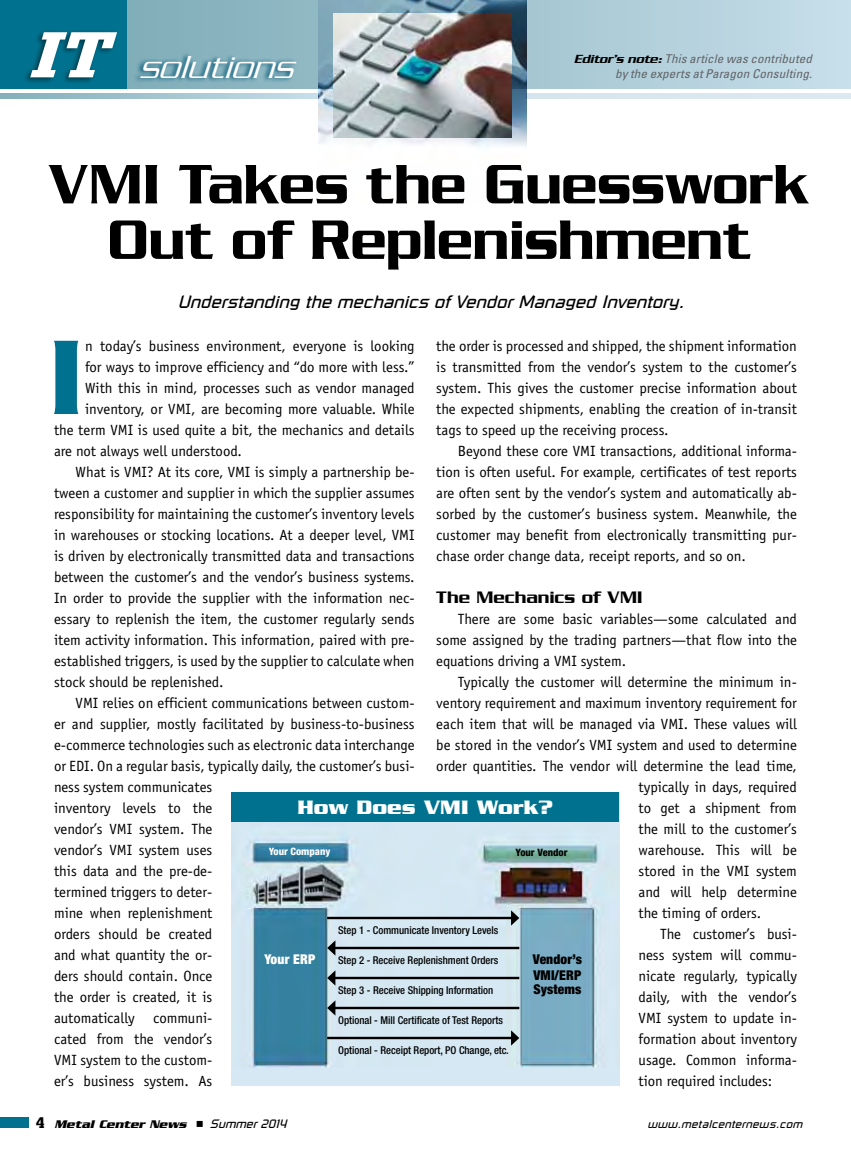
<style>
.page{position:relative;width:851px;height:1161px;background:#fff}
.page>*{position:absolute;margin:0;border:0;box-sizing:border-box;transform-origin:0 0}
.t1{font:500 114.45px "Serpentine Std";color:#00728f}
.t2{font:500 60px/55.5px "Serpentine Std";letter-spacing:-.005em;color:#000;text-align:center;scale:.95 1}
.t3{font:italic 300 34.5px "Serpentine Std";letter-spacing:.01em;color:#fff}
.t4{font:700 21px "Serpentine Std";color:#fff}
.t5{font:500 18px "Serpentine Std";letter-spacing:-.005em;color:#000}
.t6{font:italic 17.85px "Russell Square Std";color:#000}
.t7{font:14.85px/21px "Officina Sans Std";color:#000;text-align:justify}
.t8{font:900 condensed 13.5px/15.8px "Helvetica Neue LT Std";letter-spacing:.01em;color:#000}
.t9{font:900 condensed 13.5px "Helvetica Neue LT Std";letter-spacing:.01em;color:#fff}
.t10{font:italic condensed 12.15px/15px "Univers LT Std";letter-spacing:.015em;color:#616468;text-align:right;scale:1.07 1}
.t11{font:italic 700 12px "Serpentine Std";color:#000}
.t12{font:italic 11.25px "Russell Square Std";letter-spacing:.02em;color:#000}
.t13{font:500 condensed 10.8px "Helvetica Neue LT Std";color:#000}
.t14{font:800 condensed 10.2px "Helvetica Neue LT Std";color:#fff}
.t15{font:800 condensed 10.2px "Helvetica Neue LT Std";color:#000}
.s1{font-family:"Glypha LT Std";font-weight:900;font-size:63px}
.s2{font-family:"Serpentine Std";font-weight:500;font-stretch:normal;font-size:12.75px;color:#000}
.s3{font-family:"Glypha LT Std";font-weight:900;font-style:normal;font-size:15px}
.s4{font-family:"Universal Newswith Comm Pi";font-weight:400;font-style:normal}
.s5{font-family:"Russell Square Std";font-weight:400}
</style>
<div class="page">
<img style="left:318px;top:88px;width:208px;height:60px">
<svg style="left:126px;top:0;width:724px;height:88px;background:#a0c1cd"></svg>
<svg style="left:0;top:93px;width:318px;height:6px;background:#a3c5d0"></svg>
<div style="left:526px;top:93px;width:324px;height:6px;background:#d9e7ef"></div>
<div style="left:0;top:0;width:126px;height:88px;background:#00728f"></div>
<div style="left:0;top:1118px;width:28px;height:10px;background:#00728f"></div>
<div style="left:23px;top:29px;width:96px;height:56px;background:#000;opacity:.5"></div>
<svg style="left:133px;top:52px;width:164px;height:31px;background:#6da0af"></svg>
<img style="left:333px;top:14px;width:179px;height:124px">
<img style="left:232px;top:822px;width:387px;height:264px">
<div style="left:232px;top:792px;width:387px;height:30px;background:#00728f"></div>
<hr style="left:327px;top:917px;width:186px;height:2px;background:#000">
<svg style="left:511px;top:910px;width:8px;height:16px"></svg>
<hr style="left:333px;top:947px;width:186px;height:2px;background:#000">
<svg style="left:327px;top:940px;width:8px;height:16px"></svg>
<hr style="left:333px;top:977px;width:186px;height:2px;background:#000">
<svg style="left:327px;top:970px;width:8px;height:16px"></svg>
<hr style="left:333px;top:1007px;width:186px;height:2px;background:#000">
<svg style="left:327px;top:1000px;width:8px;height:16px"></svg>
<hr style="left:327px;top:1037px;width:186px;height:2px;background:#000">
<svg style="left:511px;top:1030px;width:8px;height:16px"></svg>
<h3 class="t3" style="left:28px;top:47px;width:266px"><span class="s1">IT</span> solutions</h3>
<p class="t10" style="left:574px;top:51px;width:224px"><span class="s2">Editor’s note:</span> This article was contributed by the experts at Paragon Consulting.</p>
<h2 class="t2" style="left:49px;top:156px;width:801px">VMI Takes the Guesswork<br>Out of Replenishment</h2>
<p class="t6" style="left:178px;top:291px;width:507px">Understanding the mechanics of Vendor Managed Inventory.</p>
<p class="t7" style="left:436px;top:335px;width:362px">the order is processed and shipped, the shipment information is transmitted from the vendor’s system to the customer’s system. This gives the customer precise information about the expected shipments, enabling the creation of in-transit tags to speed up the receiving process.</p>
<p class="t7" style="left:436px;top:440px;width:362px;text-indent:22px">Beyond these core VMI transactions, additional informa&shy;tion is often useful. For example, certificates of test reports are often sent by the vendor’s system and automatically ab&shy;sorbed by the customer’s business system. Meanwhile, the customer may benefit from electronically transmitting pur&shy;chase order change data, receipt reports, and so on.</p>
<p class="t5" style="left:436px;top:587px;width:208px">The Mechanics of VMI</p>
<p class="t7" style="left:436px;top:609px;width:362px;text-indent:22px">There are some basic variables—some calculated and some assigned by the trading partners—that flow into the equations driving a VMI system.</p>
<p class="t7" style="left:458px;top:671px;width:340px">Typically the customer will determine the minimum in-</p>
<p class="t7" style="left:436px;top:692px;width:362px">ventory requirement and maximum inventory requirement for</p>
<p class="t7" style="left:436px;top:713px;width:362px">each item that will be managed via VMI. These values will</p>
<p class="t7" style="left:436px;top:734px;width:362px">be stored in the vendor’s VMI system and used to determine</p>
<p class="t7" style="left:436px;top:755px;width:362px">order quantities. The vendor will determine the lead time,</p>
<p class="t7" style="left:638px;top:776px;width:160px">typically in days, required</p>
<p class="t7" style="left:638px;top:797px;width:160px">to get a shipment from</p>
<p class="t7" style="left:638px;top:818px;width:160px">the mill to the customer’s</p>
<p class="t7" style="left:638px;top:839px;width:160px">warehouse. This will be</p>
<p class="t7" style="left:638px;top:860px;width:160px">stored in the VMI system</p>
<p class="t7" style="left:638px;top:881px;width:160px">and will help determine</p>
<p class="t7" style="left:638px;top:902px;width:124px">the timing of orders.</p>
<p class="t7" style="left:660px;top:923px;width:138px">The customer’s busi-</p>
<p class="t7" style="left:638px;top:944px;width:160px">ness system will commu-</p>
<p class="t7" style="left:638px;top:965px;width:160px">nicate regularly, typically</p>
<p class="t7" style="left:638px;top:986px;width:160px">daily, with the vendor’s</p>
<p class="t7" style="left:638px;top:1007px;width:160px">VMI system to update in-</p>
<p class="t7" style="left:638px;top:1028px;width:160px">formation about inventory</p>
<p class="t7" style="left:638px;top:1049px;width:160px">usage. Common informa-</p>
<p class="t7" style="left:638px;top:1070px;width:135px">tion required includes:</p>
<h1 class="t1" style="left:47px;top:313px;width:40px">I</h1>
<p class="t7" style="left:85px;top:336px;width:331px">n today’s business environment, everyone is looking</p>
<p class="t7" style="left:85px;top:357px;width:331px">for ways to improve efficiency and “do more with less.”</p>
<p class="t7" style="left:85px;top:377px;width:331px">With this in mind, processes such as vendor managed</p>
<p class="t7" style="left:85px;top:398px;width:331px">inventory, or VMI, are becoming more valuable. While</p>
<p class="t7" style="left:54px;top:419px;width:362px">the term VMI is used quite a bit, the mechanics and details</p>
<p class="t7" style="left:54px;top:440px;width:189px">are not always well understood.</p>
<p class="t7" style="left:76px;top:461px;width:340px">What is VMI? At its core, VMI is simply a partnership be-</p>
<p class="t7" style="left:54px;top:482px;width:362px">tween a customer and supplier in which the supplier assumes</p>
<p class="t7" style="left:54px;top:503px;width:362px">responsibility for maintaining the customer’s inventory levels</p>
<p class="t7" style="left:54px;top:524px;width:362px">in warehouses or stocking locations. At a deeper level, VMI</p>
<p class="t7" style="left:54px;top:545px;width:362px">is driven by electronically transmitted data and transactions</p>
<p class="t7" style="left:54px;top:566px;width:362px">between the customer’s and the vendor’s business systems.</p>
<p class="t7" style="left:54px;top:587px;width:362px">In order to provide the supplier with the information nec-</p>
<p class="t7" style="left:54px;top:608px;width:362px">essary to replenish the item, the customer regularly sends</p>
<p class="t7" style="left:54px;top:629px;width:362px">item activity information. This information, paired with pre-</p>
<p class="t7" style="left:54px;top:650px;width:362px">established triggers, is used by the supplier to calculate when</p>
<p class="t7" style="left:54px;top:671px;width:171px">stock should be replenished.</p>
<p class="t7" style="left:76px;top:692px;width:340px">VMI relies on efficient communications between custom-</p>
<p class="t7" style="left:54px;top:713px;width:362px">er and supplier, mostly facilitated by business-to-business</p>
<p class="t7" style="left:54px;top:734px;width:362px">e-commerce technologies such as electronic data interchange</p>
<p class="t7" style="left:54px;top:755px;width:362px">or EDI. On a regular basis, typically daily, the customer’s busi-</p>
<p class="t7" style="left:54px;top:776px;width:160px">ness system communicates</p>
<p class="t7" style="left:54px;top:797px;width:160px">inventory levels to the</p>
<p class="t7" style="left:54px;top:818px;width:160px">vendor’s VMI system. The</p>
<p class="t7" style="left:54px;top:839px;width:160px">vendor’s VMI system uses</p>
<p class="t7" style="left:54px;top:860px;width:160px">this data and the pre-de-</p>
<p class="t7" style="left:54px;top:881px;width:160px">termined triggers to deter-</p>
<p class="t7" style="left:54px;top:902px;width:160px">mine when replenishment</p>
<p class="t7" style="left:54px;top:923px;width:160px">orders should be created</p>
<p class="t7" style="left:54px;top:944px;width:160px">and what quantity the or-</p>
<p class="t7" style="left:54px;top:965px;width:160px">ders should contain. Once</p>
<p class="t7" style="left:54px;top:986px;width:160px">the order is created, it is</p>
<p class="t7" style="left:54px;top:1007px;width:160px">automatically communi-</p>
<p class="t7" style="left:54px;top:1028px;width:160px">cated from the vendor’s</p>
<p class="t7" style="left:54px;top:1049px;width:160px">VMI system to the custom-</p>
<p class="t7" style="left:54px;top:1070px;width:160px">er’s business system. As</p>
<h3 class="t4" style="left:297px;top:795px;width:257px">How Does VMI Work?</h3>
<p class="t14" style="left:269px;top:845px;width:63px">Your Company</p>
<p class="t15" style="left:515px;top:847px;width:53px">Your Vendor</p>
<p class="t13" style="left:338px;top:924px;width:162px">Step 1 - Communicate Inventory Levels</p>
<p class="t13" style="left:338px;top:954px;width:162px">Step 2 - Receive Replenishment Orders</p>
<p class="t13" style="left:338px;top:984px;width:157px">Step 3 - Receive Shipping Information</p>
<p class="t13" style="left:338px;top:1014px;width:166px">Optional - Mill Certificate of Test Reports</p>
<p class="t13" style="left:338px;top:1044px;width:172px">Optional - Receipt Report, PO Change, etc.</p>
<p class="t9" style="left:264px;top:951px;width:52px">Your ERP</p>
<p class="t8" style="left:532px;top:951px;width:51px">Vendor’s<br>VMI/ERP</p>
<p class="t8" style="left:533px;top:981px;width:50px">Systems</p>
<p class="t11" style="left:36px;top:1117px;width:252px"><span class="s3">4</span> Metal Center News <span class="s4">n</span> <span class="s5">Summer 2014</span></p>
<p class="t12" style="left:647px;top:1117px;width:156px">www.metalcenternews.com</p>
</div>
